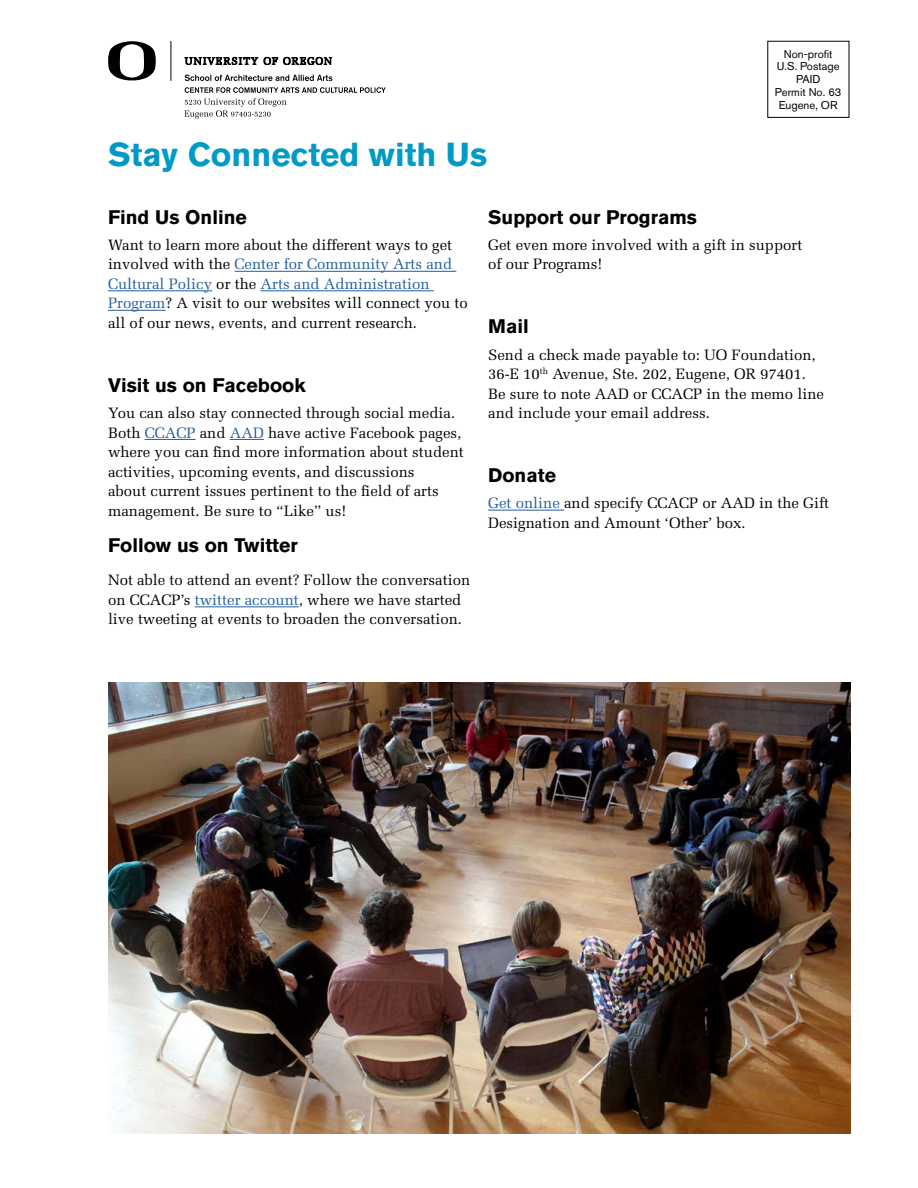
<style>
.page{position:relative;width:918px;height:1188px;background:#fff}
.page>*{position:absolute;margin:0;border:0;box-sizing:border-box;transform-origin:0 0}
.t1{font:700 33px "Akzidenz Grotesk BQ";color:#009ac7}
.t2{font:700 19.5px "Akzidenz Grotesk BQ";color:#000}
.t3{font:15px/19.5px "Melior";color:#000}
.t4{font:11.25px/12.8px "Akzidenz Grotesk BQ";color:#000;text-align:center}
.s1{color:#215e9e}
</style>
<div class="page">
<svg style="left:185px;top:57px;width:73px;height:8px"></svg>
<svg style="left:264px;top:57px;width:68px;height:8px"></svg>
<hr style="left:171px;top:41px;width:1px;height:40px;background:#000">
<svg style="left:108px;top:41px;width:48px;height:40px"></svg>
<svg style="left:184px;top:87px;width:202px;height:32px"></svg>
<svg style="left:185px;top:75px;width:147px;height:6px"></svg>
<hr style="left:235px;top:271px;width:221px;height:1px;background:#215e9e">
<hr style="left:108px;top:290px;width:104px;height:1px;background:#215e9e">
<hr style="left:261px;top:290px;width:173px;height:1px;background:#215e9e">
<hr style="left:108px;top:310px;width:58px;height:1px;background:#215e9e">
<hr style="left:145px;top:439px;width:51px;height:1px;background:#215e9e">
<hr style="left:230px;top:439px;width:34px;height:1px;background:#215e9e">
<hr style="left:195px;top:606px;width:104px;height:1px;background:#215e9e">
<hr style="left:488px;top:510px;width:76px;height:1px;background:#215e9e">
<img style="left:108px;top:683px;width:742px;height:451px">
<p class="t4" style="left:775px;top:47px;width:68px">Non-profit<br>U.S. Postage<br>PAID<br>Permit No. 63<br>Eugene, OR</p>
<h1 class="t1" style="left:108px;top:135px;width:381px">Stay Connected with Us</h1>
<h2 class="t2" style="left:108px;top:206px;width:140px">Find Us Online</h2>
<p class="t3" style="left:108px;top:235px;width:361px">Want to learn more about the different ways to get involved with the <span class="s1">Center for Community Arts and Cultural Policy</span> or the <span class="s1">Arts and Administration Program</span>? A visit to our websites will connect you to all of our news, events, and current research.</p>
<h2 class="t2" style="left:488px;top:206px;width:210px">Support our Programs</h2>
<p class="t3" style="left:488px;top:235px;width:316px">Get even more involved with a gift in support of our Programs!</p>
<h2 class="t2" style="left:488px;top:315px;width:42px">Mail</h2>
<p class="t3" style="left:488px;top:345px;width:337px">Send a check made payable to: UO Foundation, 36-E 10<sup>th</sup> Avenue, Ste. 202, Eugene, OR 97401.<br>Be sure to note AAD or CCACP in the memo line and include your email address.</p>
<h2 class="t2" style="left:108px;top:374px;width:199px">Visit us on Facebook</h2>
<p class="t3" style="left:108px;top:403px;width:357px">You can also stay connected through social media.<br>Both <span class="s1">CCACP</span> and <span class="s1">AAD</span> have active Facebook pages, where you can find more information about student activities, upcoming events, and discussions<br>about current issues pertinent to the field of arts management. Be sure to “Like” us!</p>
<h2 class="t2" style="left:108px;top:534px;width:191px">Follow us on Twitter</h2>
<p class="t3" style="left:108px;top:571px;width:364px">Not able to attend an event? Follow the conversation on CCACP’s <span class="s1">twitter account</span>, where we have started live tweeting at events to broaden the conversation.</p>
<h2 class="t2" style="left:488px;top:464px;width:69px">Donate</h2>
<p class="t3" style="left:488px;top:493px;width:342px"><span class="s1">Get online</span> and specify CCACP or AAD in the Gift<br>Designation and Amount ‘Other’ box.</p>
</div>
